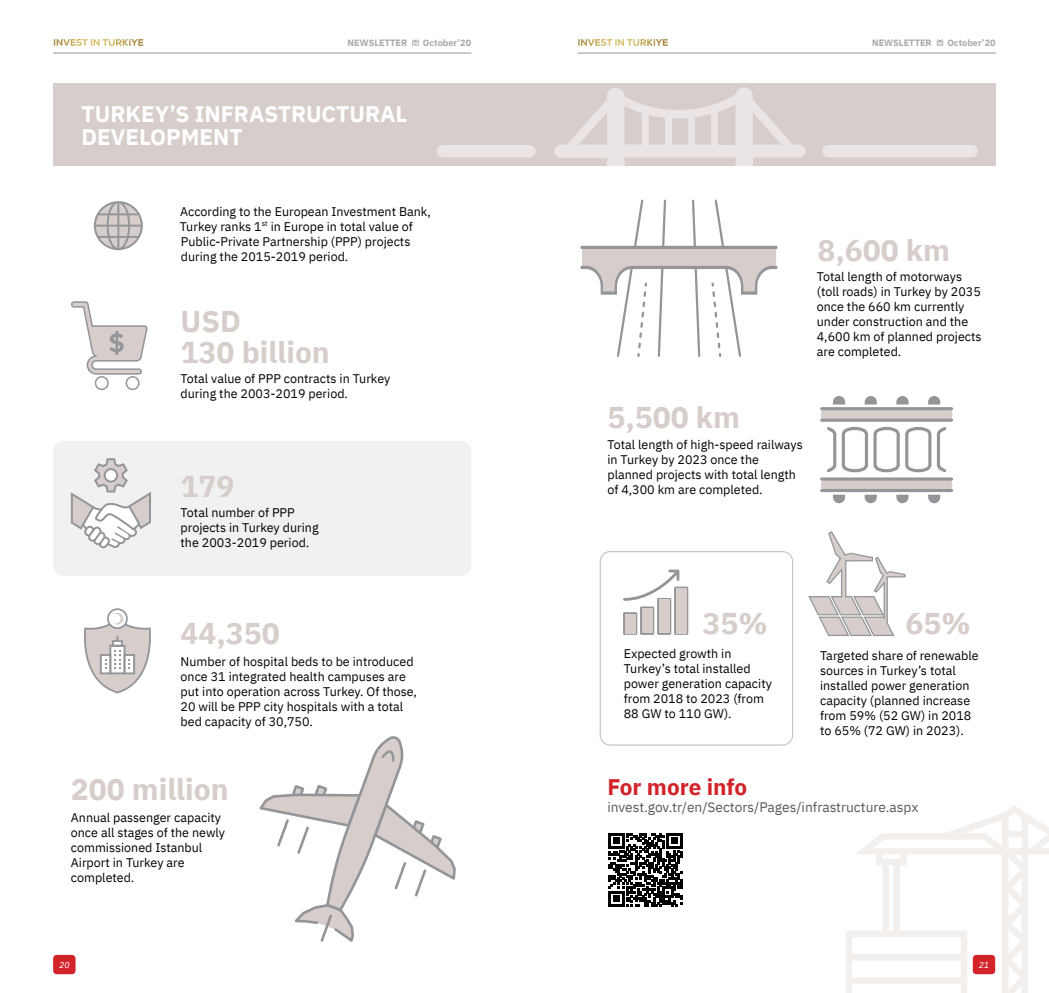
<style>
.page{position:relative;width:1049px;height:993px;background:#fff}
.page>*{position:absolute;margin:0;border:0;box-sizing:border-box;transform-origin:0 0}
.t1{font:700 30px/31.2px "IBM Plex Sans";color:#d7cdca}
.t2{font:700 22.5px/22.5px "IBM Plex Sans";color:#fff}
.t3{font:700 22.5px "IBM Plex Sans";color:#d2232a}
.t4{font:13.75px "IBM Plex Sans";color:#58595b}
.t5{font:12.5px/15px "IBM Plex Sans";color:#000}
.t6{font:700 9.12px "IBM Plex Sans";color:#a7a9ac}
.t7{font:italic 8.75px "IBM Plex Sans";color:#fff}
</style>
<div class="page">
<div style="left:53px;top:441px;width:418px;height:134px;background:#f1f1f2;border-radius:10px"></div>
<div style="left:600px;top:551px;width:193px;height:194px;border:1px solid #c7c8ca;border-radius:10px"></div>
<svg style="left:846px;top:805px;width:203px;height:187px"></svg>
<div style="left:53px;top:84px;width:943px;height:82px;background:#d7cdca"></div>
<svg style="left:554px;top:87px;width:251px;height:79px"></svg>
<svg style="left:71px;top:458px;width:80px;height:90px"></svg>
<svg style="left:623px;top:569px;width:65px;height:65px"></svg>
<div style="left:625px;top:613px;width:10px;height:20px;background:#d7cdca"></div>
<div style="left:642px;top:608px;width:10px;height:25px;background:#d7cdca"></div>
<div style="left:659px;top:599px;width:10px;height:34px;background:#d7cdca"></div>
<div style="left:676px;top:588px;width:10px;height:45px;background:#d7cdca"></div>
<svg style="left:84px;top:608px;width:67px;height:85px"></svg>
<svg style="left:821px;top:396px;width:131px;height:107px"></svg>
<div style="left:95px;top:376px;width:14px;height:14px;border:2px solid #939598;border-radius:50%"></div>
<div style="left:126px;top:376px;width:14px;height:14px;border:2px solid #939598;border-radius:50%"></div>
<svg style="left:70px;top:301px;width:78px;height:74px"></svg>
<svg style="left:94px;top:201px;width:49px;height:49px"></svg>
<svg style="left:608px;top:833px;width:74px;height:73px"></svg>
<svg style="left:580px;top:199px;width:197px;height:158px"></svg>
<div style="left:828px;top:145px;width:144px;height:12px;background:#eae5e4"></div>
<div style="left:443px;top:145px;width:86px;height:12px;background:#eae5e4"></div>
<svg style="left:259px;top:736px;width:197px;height:206px"></svg>
<div style="left:973px;top:954px;width:22px;height:19px;background:#d2232a;border-radius:4px"></div>
<div style="left:53px;top:954px;width:23px;height:19px;background:#d2232a;border-radius:4px"></div>
<svg style="left:808px;top:531px;width:98px;height:105px"></svg>
<hr style="left:53px;top:53px;width:418px;height:1px;background:#939598">
<hr style="left:578px;top:53px;width:418px;height:1px;background:#939598">
<svg style="left:54px;top:39px;width:89px;height:7px"></svg>
<svg style="left:578px;top:39px;width:90px;height:7px"></svg>
<svg style="left:412px;top:39px;width:7px;height:7px"></svg>
<svg style="left:937px;top:39px;width:6px;height:7px"></svg>
<p class="t6" style="left:348px;top:35px;width:61px">NEWSLETTER</p>
<p class="t6" style="left:423px;top:35px;width:50px">October’20</p>
<p class="t6" style="left:872px;top:35px;width:61px">NEWSLETTER</p>
<p class="t6" style="left:947px;top:35px;width:50px">October’20</p>
<h2 class="t2" style="left:82px;top:101px;width:327px">TURKEY’S INFRASTRUCTURAL<br>DEVELOPMENT</h2>
<p class="t5" style="left:180px;top:202px;width:253px">According to the European Investment Bank, Turkey ranks 1<sup>st</sup> in Europe in total value of Public-Private Partnership (PPP) projects during the 2015-2019 period.</p>
<h1 class="t1" style="left:181px;top:303px;width:151px">USD<br>130 billion</h1>
<p class="t5" style="left:181px;top:370px;width:211px">Total value of PPP contracts in Turkey during the 2003-2019 period.</p>
<h1 class="t1" style="left:181px;top:468px;width:56px">179</h1>
<p class="t5" style="left:181px;top:503px;width:139px">Total number of PPP projects in Turkey during the 2003-2019 period.</p>
<h1 class="t1" style="left:817px;top:232px;width:134px">8,600 km</h1>
<p class="t5" style="left:817px;top:268px;width:166px">Total length of motorways (toll roads) in Turkey by 2035 once the 660 km currently under construction and the<br>4,600 km of planned projects are completed.</p>
<h1 class="t1" style="left:607px;top:399px;width:134px">5,500 km</h1>
<p class="t5" style="left:607px;top:436px;width:197px">Total length of high-speed railways in Turkey by 2023 once the planned projects with total length of 4,300 km are completed.</p>
<h1 class="t1" style="left:181px;top:615px;width:101px">44,350</h1>
<h1 class="t1" style="left:702px;top:605px;width:67px">35%</h1>
<h1 class="t1" style="left:905px;top:605px;width:67px">65%</h1>
<p class="t5" style="left:624px;top:645px;width:150px">Expected growth in<br>Turkey’s total installed power generation capacity from 2018 to 2023 (from<br>88 GW to 110 GW).</p>
<p class="t5" style="left:820px;top:646px;width:160px">Targeted share of renewable sources in Turkey’s total installed power generation capacity (planned increase from 59% (52 GW) in 2018 to 65% (72 GW) in 2023).</p>
<p class="t5" style="left:181px;top:652px;width:238px">Number of hospital beds to be introduced once 31 integrated health campuses are put into operation across Turkey. Of those, 20 will be PPP city hospitals with a total bed capacity of 30,750.</p>
<h1 class="t1" style="left:71px;top:771px;width:159px">200 million</h1>
<p class="t5" style="left:71px;top:808px;width:156px">Annual passenger capacity once all stages of the newly commissioned Istanbul<br>Airport in Turkey are completed.</p>
<h2 class="t3" style="left:607px;top:768px;width:141px">For more info</h2>
<p class="t4" style="left:607px;top:795px;width:312px">invest.gov.tr/en/Sectors/Pages/infrastructure.aspx</p>
<p class="t7" style="left:59px;top:957px;width:12px">20</p>
<p class="t7" style="left:979px;top:957px;width:12px">21</p>
</div>
